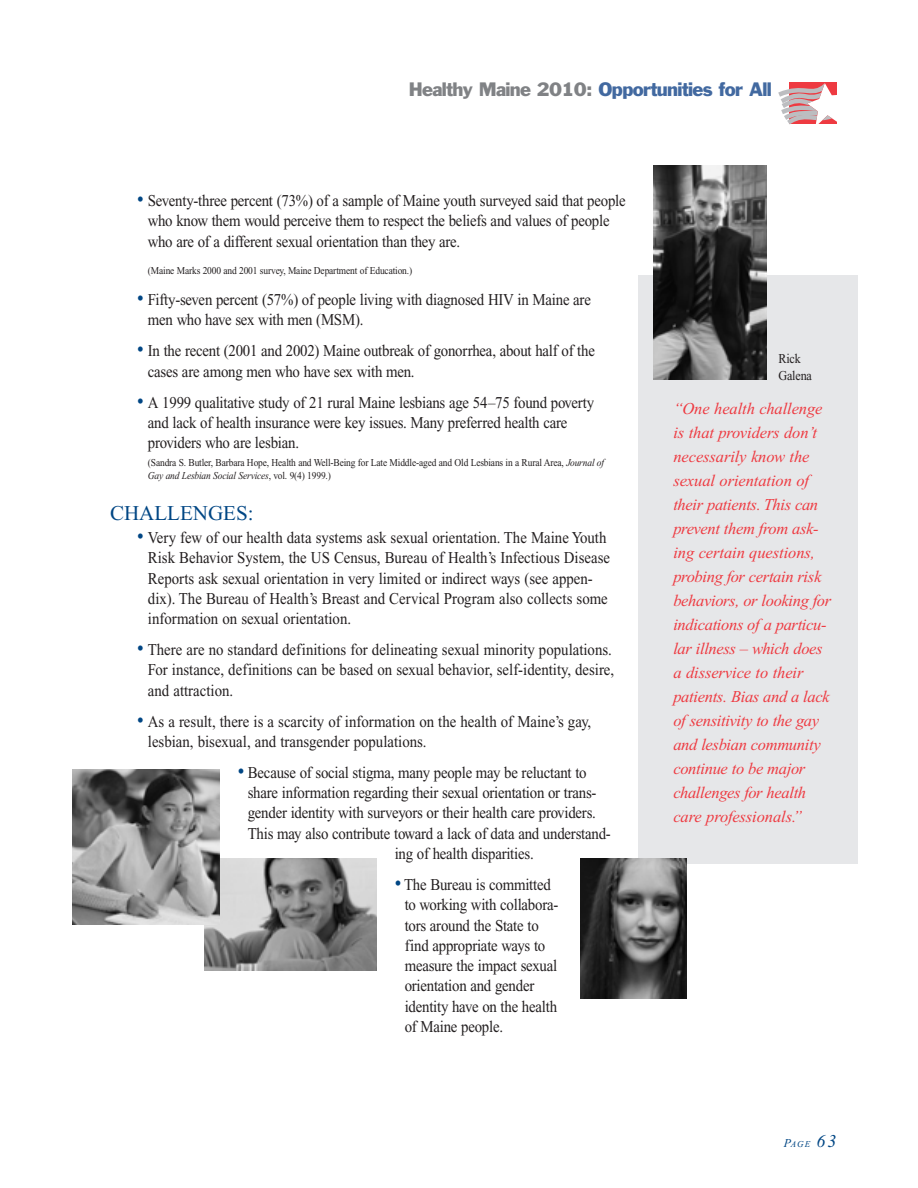
<style>
.page{position:relative;width:918px;height:1188px;background:#fff}
.page>*{position:absolute;margin:0;border:0;box-sizing:border-box;transform-origin:0 0}
.t1{font:21px "Times New Roman";color:#004684}
.t2{font:18px "Franklin Gothic";letter-spacing:-.035em;color:#4269a0}
.t3{font:16.5px/20.2px "Times New Roman";letter-spacing:-.015em;color:#231f20;scale:.9 1}
.t4{font:italic 16.5px/24px "Times New Roman";letter-spacing:-.02em;color:#ee3a41}
.t5{font:13.5px/16.5px "Times New Roman";letter-spacing:-.015em;color:#231f20;scale:.9 1}
.t6{font:10.5px/13.5px "Times New Roman";letter-spacing:-.015em;color:#231f20;scale:.9 1}
.t7{font:italic 9px "Times New Roman";color:#004684}
.s1{color:#808285}
.s2{font-size:21px;color:#004684}
.s3{font-style:italic}
.s4{font-size:12px}
.s5{font-size:18px}
</style>
<div class="page">
<div style="left:789px;top:82px;width:47px;height:41px;background:#ee3a41"></div>
<svg style="left:778px;top:83px;width:59px;height:42px"></svg>
<div style="left:638px;top:275px;width:220px;height:589px;background:#e6e7e9"></div>
<img style="left:654px;top:165px;width:112px;height:215px">
<img style="left:205px;top:858px;width:172px;height:112px">
<img style="left:72px;top:769px;width:148px;height:155px">
<img style="left:580px;top:859px;width:107px;height:139px">
<p class="t2" style="left:409px;top:82px;width:365px"><span class="s1">Healthy Maine 2010:</span> Opportunities for All</p>
<p class="t3" style="left:148px;top:192px;width:532px;text-indent:-11px"><span class="s2">•</span> Seventy-three percent (73%) of a sample of Maine youth surveyed said that people who know them would perceive them to respect the beliefs and values of people who are of a different sexual orientation than they are.</p>
<p class="t6" style="left:148px;top:265px;width:295px">(Maine Marks 2000 and 2001 survey, Maine Department of Education.)</p>
<p class="t3" style="left:148px;top:291px;width:494px;text-indent:-11px"><span class="s2">•</span> Fifty-seven percent (57%) of people living with diagnosed HIV in Maine are men who have sex with men (MSM).</p>
<p class="t3" style="left:148px;top:342px;width:498px;text-indent:-11px"><span class="s2">•</span> In the recent (2001 and 2002) Maine outbreak of gonorrhea, about half of the cases are among men who have sex with men.</p>
<p class="t3" style="left:148px;top:393px;width:497px;text-indent:-11px"><span class="s2">•</span> A 1999 qualitative study of 21 rural Maine lesbians age 54–75 found poverty and lack of health insurance were key issues. Many preferred health care providers who are lesbian.</p>
<p class="t6" style="left:148px;top:457px;width:508px">(Sandra S. Butler, Barbara Hope, Health and Well-Being for Late Middle-aged and Old Lesbians in a Rural Area, <span class="s3">Journal of<br>Gay and Lesbian Social Services</span>, vol. 9(4) 1999.)</p>
<p class="t1" style="left:110px;top:505px;width:145px">CHALLENGES:</p>
<p class="t3" style="left:148px;top:529px;width:515px;text-indent:-11px"><span class="s2">•</span> Very few of our health data systems ask sexual orientation. The Maine Youth Risk Behavior System, the US Census, Bureau of Health’s Infectious Disease Reports ask sexual orientation in very limited or indirect ways (see appen&shy;dix). The Bureau of Health’s Breast and Cervical Program also collects some information on sexual orientation.</p>
<p class="t3" style="left:148px;top:641px;width:520px;text-indent:-11px"><span class="s2">•</span> There are no standard definitions for delineating sexual minority populations.<br>For instance, definitions can be based on sexual behavior, self-identity, desire, and attraction.</p>
<p class="t3" style="left:148px;top:713px;width:494px;text-indent:-11px"><span class="s2">•</span> As a result, there is a scarcity of information on the health of Maine’s gay, lesbian, bisexual, and transgender populations.</p>
<p class="t3" style="left:238px;top:764px;width:389px"><span class="s2">•</span> Because of social stigma, many people may be reluctant to</p>
<p class="t3" style="left:248px;top:784px;width:389px">share information regarding their sexual orientation or trans-</p>
<p class="t3" style="left:248px;top:804px;width:388px">gender identity with surveyors or their health care providers.</p>
<p class="t3" style="left:248px;top:825px;width:405px">This may also contribute toward a lack of data and understand-</p>
<p class="t3" style="left:395px;top:845px;width:156px">ing of health disparities.</p>
<p class="t3" style="left:405px;top:876px;width:172px;text-indent:-10px"><span class="s2">•</span> The Bureau is committed to working with collabora&shy;tors around the State to find appropriate ways to measure the impact sexual orientation and gender identity have on the health of Maine people.</p>
<p class="t5" style="left:779px;top:352px;width:39px">Rick<br>Galena</p>
<p class="t4" style="left:673px;top:398px;width:159px">“One health challenge is that providers don’t necessarily know the sexual orientation of their patients. This can prevent them from ask&shy;ing certain questions, probing for certain risk behaviors, or looking for indications of a particu&shy;lar illness – which does a disservice to their patients. Bias and a lack of sensitivity to the gay and lesbian community continue to be major challenges for health care professionals.”</p>
<p class="t7" style="left:784px;top:1141px;width:54px"><span class="s4">P</span>AGE <span class="s5">63</span></p>
</div>
